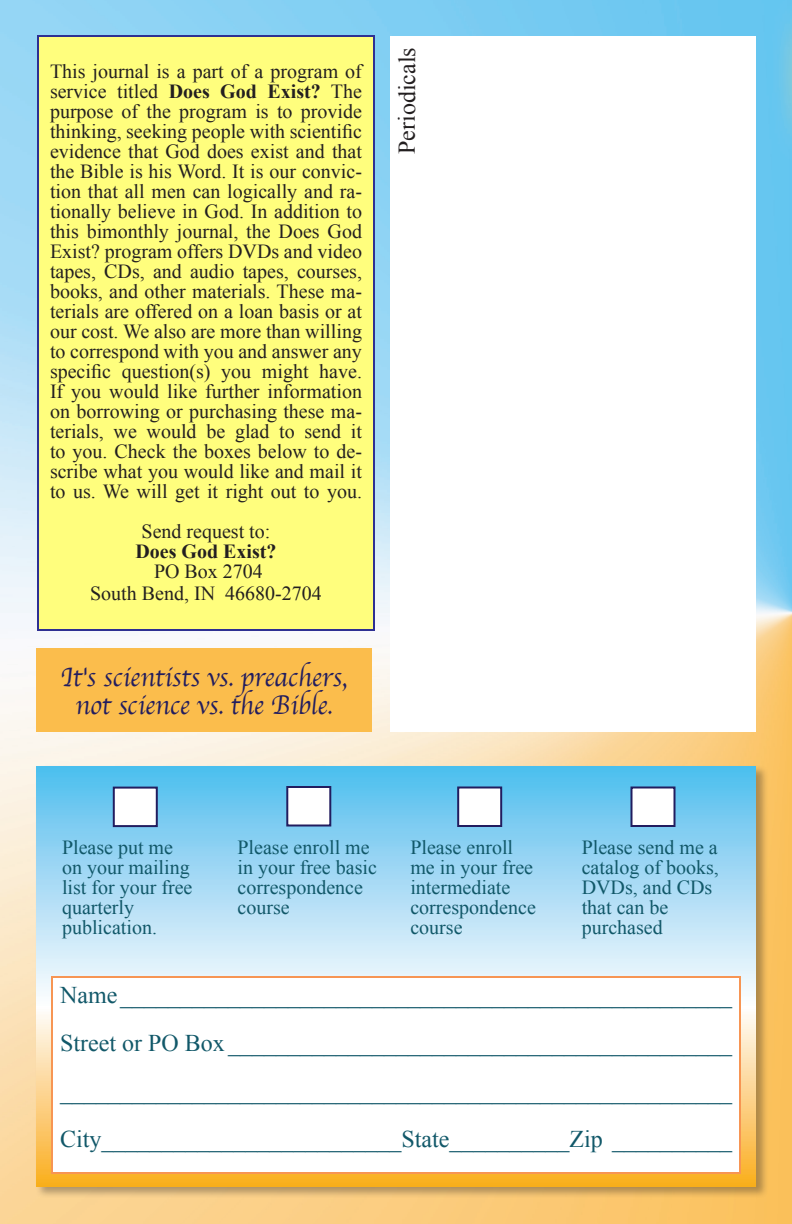
<style>
.page{position:relative;width:792px;height:1224px;background:#fff}
.page>*{position:absolute;margin:0;border:0;box-sizing:border-box;transform-origin:0 0}
.t1{font:28px/28px "Apple Chancery";letter-spacing:-.005em;color:#221d5f;text-align:center;scale:.95 1}
.t2{font:24px "Times New Roman";color:#115869}
.t3{font:24px "Times New Roman";color:#231f20}
.t4{font:20px/20px "Times New Roman";color:#231f20;text-align:justify}
.t5{font:20px/20px "Times New Roman";color:#115869}
.t6{font:700 20px "Times New Roman";color:#231f20}
.s1{font-weight:700}
</style>
<div class="page">
<img style="left:0;top:0;width:792px;height:1224px">
<div style="left:35px;top:765px;width:734px;height:434px;background:#231f20;opacity:.35"></div>
<svg style="left:36px;top:766px;width:720px;height:420px;background:#a7d6e6"></svg>
<div style="left:51px;top:976px;width:690px;height:198px;background:#fff;border:2px solid #f79553"></div>
<div style="left:36px;top:648px;width:336px;height:84px;background:#fbbd4c"></div>
<div style="left:390px;top:36px;width:366px;height:696px;background:#fff"></div>
<div style="left:113px;top:787px;width:45px;height:40px;background:#fff;border:2px solid #221d5f"></div>
<div style="left:286px;top:786px;width:45px;height:40px;background:#fff;border:2px solid #221d5f"></div>
<div style="left:630px;top:786px;width:46px;height:41px;background:#fff;border:2px solid #221d5f"></div>
<div style="left:457px;top:786px;width:45px;height:41px;background:#fff;border:2px solid #221d5f"></div>
<div style="left:38px;top:36px;width:336px;height:594px;background:#fffe7d"></div>
<div style="left:37px;top:35px;width:338px;height:596px;border:2px solid #2e3092"></div>
<p class="t4" style="left:50px;top:61px;width:314px">This journal is a part of a program of service titled <span class="s1">Does God Exist?</span> The purpose of the program is to provide thinking, seeking people with scientific evidence that God does exist and that the Bible is his Word. It is our convic&shy;tion that all men can logically and ra&shy;tionally believe in God. In addition to this bimonthly journal, the Does God Exist? program offers DVDs and video tapes, CDs, and audio tapes, courses, books, and other materials. These ma&shy;terials are offered on a loan basis or at our cost. We also are more than willing to correspond with you and answer any specific question(s) you might have.<br>If you would like further information on borrowing or purchasing these ma&shy;terials, we would be glad to send it to you. Check the boxes below to de&shy;scribe what you would like and mail it to us. We will get it right out to you.</p>
<p class="t4" style="left:142px;top:521px;width:130px">Send request to:</p>
<p class="t6" style="left:135px;top:537px;width:143px">Does God Exist?</p>
<p class="t4" style="left:154px;top:561px;width:110px">PO Box 2704</p>
<p class="t4" style="left:90px;top:583px;width:233px">South Bend, IN 46680-2704</p>
<p class="t1" style="left:61px;top:663px;width:303px">It's scientists vs. preachers, not science vs. the Bible.</p>
<p class="t3" style="left:391px;top:154px;width:108px;rotate:-90deg">Periodicals</p>
<p class="t5" style="left:62px;top:837px;width:132px">Please put me on your mailing list for your free quarterly publication.</p>
<p class="t5" style="left:238px;top:837px;width:141px">Please enroll me in your free basic correspondence course</p>
<p class="t5" style="left:582px;top:837px;width:139px">Please send me a catalog of books,<br>DVDs, and CDs that can be purchased</p>
<p class="t5" style="left:410px;top:837px;width:127px">Please enroll me in your free intermediate correspondence course</p>
<p class="t2" style="left:60px;top:979px;width:673px">Name___________________________________________________</p>
<p class="t2" style="left:60px;top:1027px;width:673px">Street or PO Box __________________________________________</p>
<p class="t2" style="left:60px;top:1075px;width:674px">________________________________________________________</p>
<p class="t2" style="left:60px;top:1123px;width:673px">City_________________________State__________Zip __________</p>
</div>
